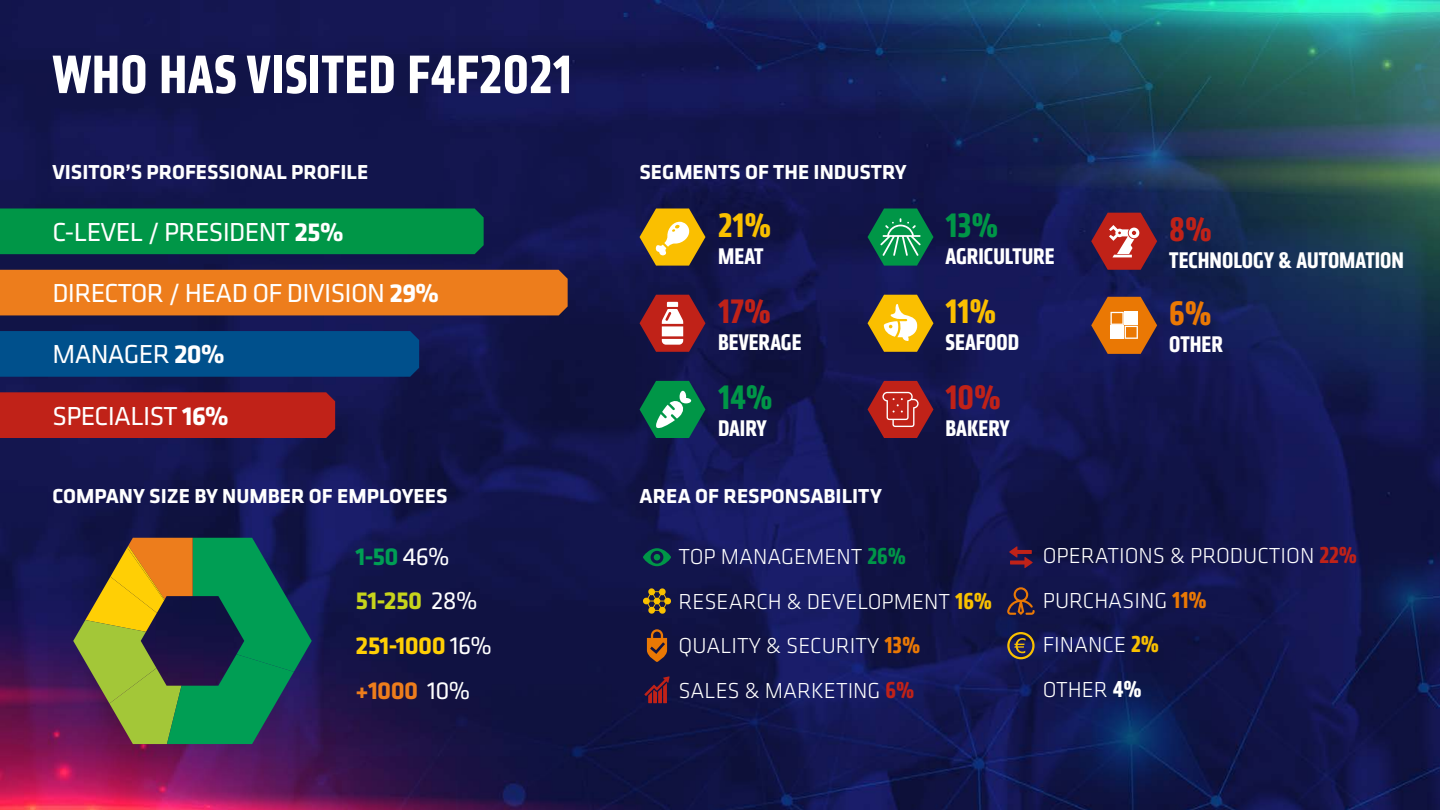
<style>
.page{position:relative;width:1440px;height:810px;background:#fff}
.page>*{position:absolute;margin:0;border:0;box-sizing:border-box;transform-origin:0 0}
.t1{font:700 condensed 56.25px "Klavika CH";letter-spacing:.01em;color:#fff}
.t2{font:700 condensed 35.33px "Klavika CH";color:#c02218}
.t3{font:700 condensed 35.33px "Klavika CH";color:#009647}
.t4{font:700 condensed 35.33px "Klavika CH";color:#fabf00}
.t5{font:700 condensed 35.33px "Klavika CH";color:#f9c000}
.t6{font:700 condensed 35.33px "Klavika CH";color:#ea7804}
.t7{font:27px "Klavika CH";letter-spacing:-.025em;color:#fff}
.t8{font:25.5px/44.6px "Klavika CH";color:#fff}
.t9{font:700 condensed 23.55px "Klavika CH";color:#fff}
.t10{font:300 22.5px/44.6px "Klavika CH";color:#fff}
.t11{font:700 21px "Klavika CH";color:#fff}
.s1{font-weight:700}
.s2{font-weight:700;color:#009e54}
.s3{font-weight:700;color:#c7d41c}
.s4{font-weight:700;color:#ffcf05}
.s5{font-weight:700;color:#ed7d1c}
.s6{font-weight:700;font-stretch:condensed;font-size:24px;color:#009647}
.s7{font-weight:700;font-stretch:condensed;font-size:24px;color:#f9c000}
.s8{font-weight:700;font-stretch:condensed;font-size:24px;color:#ea7804}
.s9{font-weight:700;font-stretch:condensed;font-size:24px;color:#c02218}
.s10{font-weight:700;font-stretch:condensed;font-size:24px}
</style>
<div class="page">
<img style="left:0;top:0;width:1440px;height:810px">
<div style="left:0;top:209px;width:484px;height:45px;background:#009647"></div>
<div style="left:0;top:270px;width:568px;height:45px;background:#ed7d1c"></div>
<div style="left:0;top:331px;width:419px;height:46px;background:#00508c"></div>
<div style="left:0;top:392px;width:335px;height:46px;background:#c02218"></div>
<svg style="left:1091px;top:213px;width:66px;height:57px;background:#9b3940"></svg>
<svg style="left:868px;top:208px;width:65px;height:58px;background:#1b7e58"></svg>
<svg style="left:868px;top:381px;width:65px;height:57px;background:#9a2c32"></svg>
<svg style="left:1091px;top:297px;width:66px;height:57px;background:#b36b32"></svg>
<div style="left:1110px;top:326px;width:14px;height:13px;background:#fff"></div>
<svg style="left:73px;top:538px;width:239px;height:206px;background:#476f45"></svg>
<svg style="left:647px;top:629px;width:20px;height:33px"></svg>
<svg style="left:644px;top:676px;width:26px;height:27px"></svg>
<svg style="left:643px;top:588px;width:28px;height:26px"></svg>
<svg style="left:643px;top:548px;width:28px;height:18px"></svg>
<div style="left:654px;top:554px;width:6px;height:7px;background:#009647;border-radius:50%"></div>
<svg style="left:1014px;top:638px;width:12px;height:15px"></svg>
<div style="left:1007px;top:632px;width:28px;height:27px;border:2px solid #f9c000;border-radius:50%"></div>
<svg style="left:1009px;top:546px;width:24px;height:22px"></svg>
<svg style="left:1007px;top:587px;width:28px;height:28px"></svg>
<svg style="left:640px;top:381px;width:65px;height:57px;background:#24845f"></svg>
<svg style="left:640px;top:295px;width:65px;height:57px;background:#a04249"></svg>
<svg style="left:868px;top:295px;width:65px;height:57px;background:#c3a03a"></svg>
<svg style="left:640px;top:208px;width:65px;height:58px;background:#c09b31"></svg>
<h1 class="t1" style="left:52px;top:38px;width:521px">WHO HAS VISITED F4F2021</h1>
<p class="t11" style="left:52px;top:157px;width:317px">VISITOR’S PROFESSIONAL PROFILE</p>
<p class="t7" style="left:52px;top:215px;width:293px">C-LEVEL / PRESIDENT <span class="s1">25%</span></p>
<p class="t7" style="left:52px;top:276px;width:388px">DIRECTOR / HEAD OF DIVISION <span class="s1">29%</span></p>
<p class="t7" style="left:52px;top:337px;width:174px">MANAGER <span class="s1">20%</span></p>
<p class="t7" style="left:52px;top:398px;width:178px">SPECIALIST <span class="s1">16%</span></p>
<p class="t11" style="left:640px;top:157px;width:269px">SEGMENTS OF THE INDUSTRY</p>
<h2 class="t5" style="left:718px;top:202px;width:55px">21%</h2>
<p class="t9" style="left:718px;top:240px;width:47px">MEAT</p>
<h2 class="t2" style="left:718px;top:289px;width:55px">17%</h2>
<p class="t9" style="left:718px;top:327px;width:85px">BEVERAGE</p>
<h2 class="t3" style="left:718px;top:375px;width:56px">14%</h2>
<p class="t9" style="left:718px;top:413px;width:50px">DAIRY</p>
<p class="t11" style="left:52px;top:481px;width:396px">COMPANY SIZE BY NUMBER OF EMPLOYEES</p>
<p class="t11" style="left:640px;top:481px;width:244px">AREA OF RESPONSABILITY</p>
<h2 class="t3" style="left:946px;top:202px;width:54px">13%</h2>
<p class="t9" style="left:946px;top:240px;width:111px">AGRICULTURE</p>
<h2 class="t4" style="left:946px;top:289px;width:52px">11%</h2>
<p class="t9" style="left:946px;top:327px;width:75px">SEAFOOD</p>
<h2 class="t2" style="left:946px;top:375px;width:57px">10%</h2>
<p class="t9" style="left:946px;top:413px;width:66px">BAKERY</p>
<h2 class="t2" style="left:1169px;top:207px;width:44px">8%</h2>
<p class="t9" style="left:1169px;top:245px;width:236px">TECHNOLOGY &amp; AUTOMATION</p>
<h2 class="t6" style="left:1169px;top:291px;width:44px">6%</h2>
<p class="t9" style="left:1169px;top:329px;width:55px">OTHER</p>
<p class="t8" style="left:356px;top:533px;width:138px"><span class="s2">1-50</span> 46%<br><span class="s3">51-250</span> 28%<br><span class="s4">251-1000</span> 16% <span class="s5">+1000</span> 10%</p>
<p class="t10" style="left:679px;top:534px;width:315px">TOP MANAGEMENT <span class="s6">26%<br></span>RESEARCH &amp; DEVELOPMENT <span class="s7">16%<br></span>QUALITY &amp; SECURITY <span class="s8">13%<br></span>SALES &amp; MARKETING <span class="s9">6%</span></p>
<p class="t10" style="left:1043px;top:533px;width:316px">OPERATIONS &amp; PRODUCTION <span class="s9">22%<br></span>PURCHASING <span class="s8">11%<br></span>FINANCE <span class="s7">2%<br></span>OTHER <span class="s10">4%</span></p>
</div>
